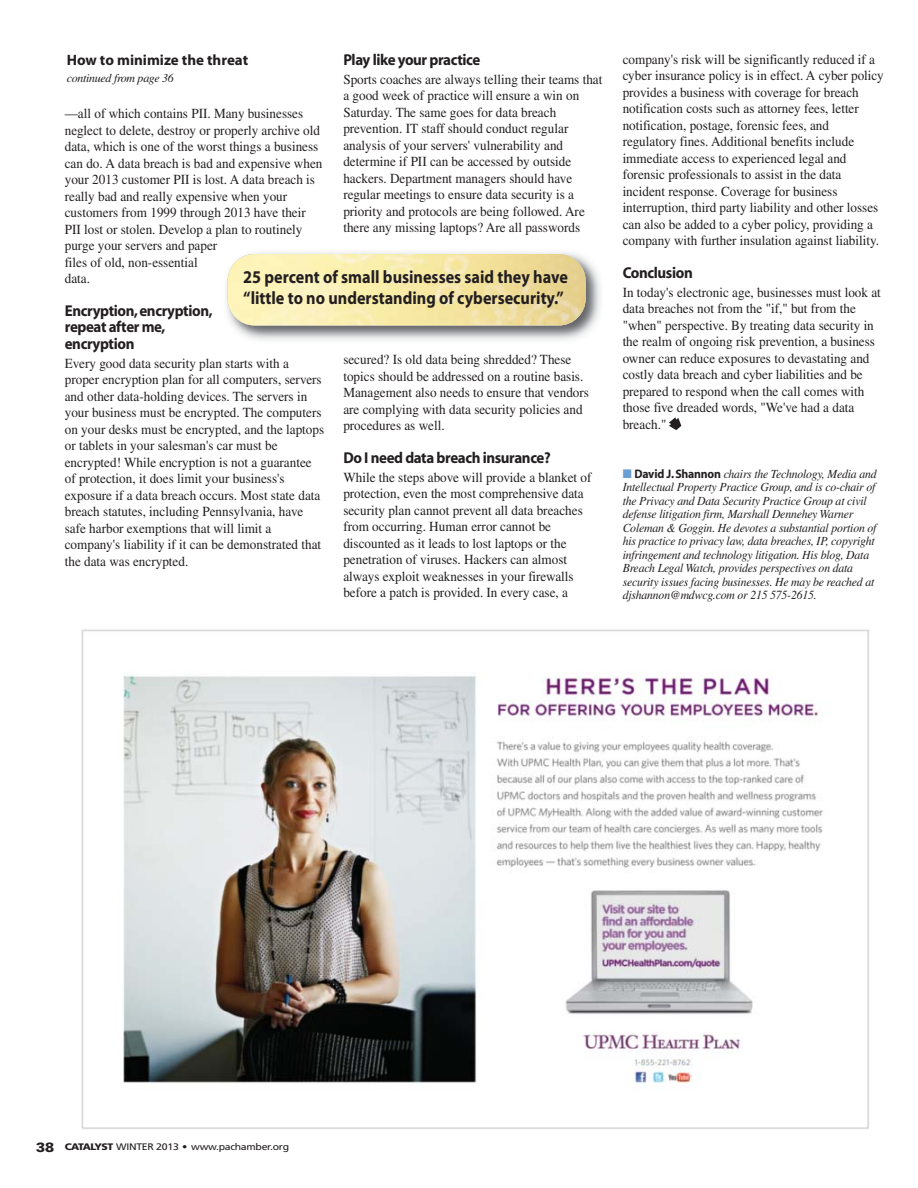
<style>
.page{position:relative;width:918px;height:1188px;background:#fff}
.page>*{position:absolute;margin:0;border:0;box-sizing:border-box;transform-origin:0 0}
.t1{font:700 18px/21px "Myriad Pro";color:#231f20;scale:.9 1}
.t2{font:700 15.75px/16.5px "Myriad";letter-spacing:-.025em;color:#231f20;scale:.95 1}
.t3{font:700 15px "Myriad Pro";color:#231f20}
.t4{font:13.8px/16.5px "Times";color:#231f20;scale:.95 1}
.t5{font:italic 12.3px/13.5px "Times";letter-spacing:-.015em;color:#231f20;scale:.95 1}
.t6{font:italic 12px "Times";letter-spacing:-.025em;color:#231f20}
.t7{font:9.45px "Frutiger";letter-spacing:-.025em;color:#231f20;scale:1.11 1}
.s1{color:#699ed5}
.s2{font-family:"Myriad";font-weight:700;font-style:normal}
.s3{font-family:"Univers";font-weight:900;font-size:13.5px}
.s4{font-weight:900}
</style>
<div class="page">
<img style="left:81px;top:629px;width:788px;height:500px">
<img style="left:226px;top:252px;width:374px;height:88px">
<img style="left:228px;top:254px;width:358px;height:71px;border-radius:27px">
<svg style="left:669px;top:417px;width:12px;height:13px"></svg>
<p class="t2" style="left:343px;top:53px;width:146px">Play like your practice</p>
<p class="t4" style="left:343px;top:72px;width:274px">Sports coaches are always telling their teams that a good week of practice will ensure a win on Saturday. The same goes for data breach prevention. IT staff should conduct regular analysis of your servers' vulnerability and determine if PII can be accessed by outside hackers. Department managers should have regular meetings to ensure data security is a priority and protocols are being followed. Are there any missing laptops? Are all passwords</p>
<p class="t3" style="left:67px;top:55px;width:183px">How to minimize the threat</p>
<p class="t6" style="left:67px;top:73px;width:109px">continued from page 36</p>
<p class="t4" style="left:65px;top:107px;width:273px">—all of which contains PII. Many businesses neglect to delete, destroy or properly archive old data, which is one of the worst things a business can do. A data breach is bad and expensive when your 2013 customer PII is lost. A data breach is really bad and really expensive when your customers from 1999 through 2013 have their PII lost or stolen. Develop a plan to routinely purge your servers and paper<br>files of old, non-essential<br>data.</p>
<p class="t2" style="left:65px;top:304px;width:157px">Encryption, encryption, repeat after me, encryption</p>
<p class="t4" style="left:65px;top:356px;width:275px">Every good data security plan starts with a proper encryption plan for all computers, servers and other data-holding devices. The servers in your business must be encrypted. The computers on your desks must be encrypted, and the laptops or tablets in your salesman's car must be encrypted! While encryption is not a guarantee of protection, it does limit your business's exposure if a data breach occurs. Most state data breach statutes, including Pennsylvania, have safe harbor exemptions that will limit a company's liability if it can be demonstrated that the data was encrypted.</p>
<h1 class="t1" style="left:243px;top:268px;width:362px">25 percent of small businesses said they have “little to no understanding of cybersecurity.”</h1>
<p class="t4" style="left:343px;top:353px;width:260px">secured? Is old data being shredded? These topics should be addressed on a routine basis.<br>Management also needs to ensure that vendors are complying with data security policies and procedures as well.</p>
<p class="t2" style="left:343px;top:451px;width:220px">Do I need data breach insurance?</p>
<p class="t4" style="left:343px;top:470px;width:263px">While the steps above will provide a blanket of protection, even the most comprehensive data security plan cannot prevent all data breaches from occurring. Human error cannot be discounted as it leads to lost laptops or the penetration of viruses. Hackers can almost always exploit weaknesses in your firewalls before a patch is provided. In every case, a</p>
<p class="t4" style="left:623px;top:52px;width:276px">company's risk will be significantly reduced if a cyber insurance policy is in effect. A cyber policy provides a business with coverage for breach notification costs such as attorney fees, letter notification, postage, forensic fees, and regulatory fines. Additional benefits include immediate access to experienced legal and forensic professionals to assist in the data incident response. Coverage for business interruption, third party liability and other losses can also be added to a cyber policy, providing a company with further insulation against liability.</p>
<p class="t2" style="left:623px;top:266px;width:75px">Conclusion</p>
<p class="t4" style="left:623px;top:285px;width:273px">In today's electronic age, businesses must look at data breaches not from the "if," but from the "when" perspective. By treating data security in the realm of ongoing risk prevention, a business owner can reduce exposures to devastating and costly data breach and cyber liabilities and be prepared to respond when the call comes with those five dreaded words, "We've had a data breach."</p>
<p class="t5" style="left:623px;top:468px;width:269px"><span class="s1">■</span> <span class="s2">David J. Shannon</span> chairs the Technology, Media and Intellectual Property Practice Group, and is co-chair of the Privacy and Data Security Practice Group at civil defense litigation firm, Marshall Dennehey Warner Coleman &amp; Goggin. He devotes a substantial portion of his practice to privacy law, data breaches, IP, copyright infringement and technology litigation. His blog, Data Breach Legal Watch, provides perspectives on data security issues facing businesses. He may be reached at djshannon@mdwcg.com or 215 575-2615.</p>
<p class="t7" style="left:36px;top:1143px;width:230px"><span class="s3">38</span> <span class="s4">CATALYST</span> WINTER 2013 • www.pachamber.org</p>
</div>
